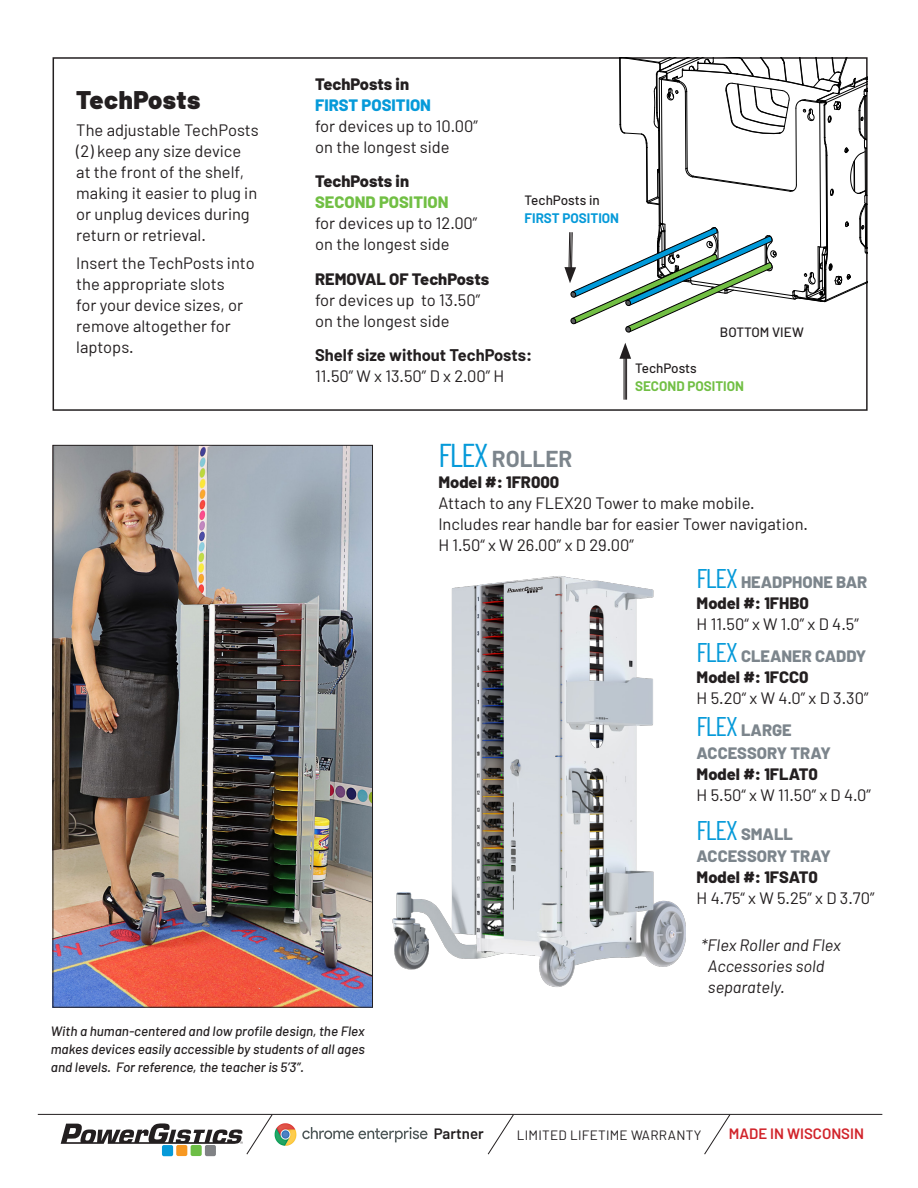
<style>
.page{position:relative;width:918px;height:1188px;background:#fff}
.page>*{position:absolute;margin:0;border:0;box-sizing:border-box;transform-origin:0 0}
.Tech_specs_body{font:900 25.5px "Barlow";letter-spacing:.02em;color:#231f20}
.t1{font:700 22.5px "Barlow";color:#7c858c}
.Tech_specs_body-2{font:16.5px/21px "Barlow";color:#231f20}
.t2{font:800 16.5px/22.5px "Barlow";color:#7c858c}
.Tech_specs_body-3{font:700 16.5px/21px "Barlow";color:#231f20}
.t3{font:italic 16.5px/21px "Barlow";color:#231f20}
.Tech_specs_body-4{font:800 16.5px/21px "Barlow";color:#069ad9}
.t4{font:800 16.5px "Barlow";color:#231f20}
.t5{font:600 15px "Barlow";color:#d1232a}
.t6{font:600 15px "Barlow";color:#231f20}
.t7{font:italic 500 13.5px/18px "Barlow";color:#231f20;text-align:justify}
.Tech_specs_body-5{font:700 13.5px/18px "Barlow";color:#069ad9}
.t8{font:13.5px "Barlow";letter-spacing:.02em;color:#231f20}
.Tech_specs_body-6{font:700 13.5px/18px "Barlow";color:#71bf44}
.Tech_specs_body-7{font:500 13.5px "Barlow";color:#231f20}
.s1{color:#231f20}
.s2{font-weight:800}
.s3{font-weight:800;color:#71bf44}
.s4{font-weight:400}
.s5{font-weight:500;color:#231f20}
.s6{font-family:"Barlow Condensed";font-weight:400;font-size:33px;color:#069ad9}
.s7{font-family:"Barlow Condensed";font-weight:400;font-size:27px;color:#069ad9}
</style>
<div class="page">
<img style="left:55px;top:447px;width:316px;height:559px">
<div style="left:176px;top:1145px;width:11px;height:11px;background:#f79822;border-radius:2px"></div>
<div style="left:191px;top:1145px;width:11px;height:11px;background:#6dbe46;border-radius:2px"></div>
<div style="left:205px;top:1145px;width:11px;height:11px;background:#808285;border-radius:2px"></div>
<div style="left:162px;top:1145px;width:11px;height:11px;background:#069ad9;border-radius:2px"></div>
<hr style="left:38px;top:1114px;width:844px;height:1px;background:#231f20">
<svg style="left:61px;top:1114px;width:212px;height:41px"></svg>
<svg style="left:487px;top:1114px;width:28px;height:41px"></svg>
<img style="left:274px;top:1123px;width:153px;height:22px">
<svg style="left:704px;top:1114px;width:27px;height:41px"></svg>
<hr style="left:624px;top:353px;width:1px;height:47px;background:#231f20">
<hr style="left:625px;top:353px;width:1px;height:47px;background:#231f20">
<hr style="left:626px;top:353px;width:1px;height:47px;background:#231f20">
<svg style="left:619px;top:343px;width:12px;height:16px"></svg>
<svg style="left:564px;top:57px;width:304px;height:276px"></svg>
<img style="left:392px;top:576px;width:294px;height:411px">
<p class="Tech_specs_body" style="left:76px;top:84px;width:126px">TechPosts</p>
<p class="Tech_specs_body-2" style="left:76px;top:120px;width:184px">The adjustable TechPosts (2) keep any size device at the front of the shelf, making it easier to plug in or unplug devices during return or retrieval.</p>
<p class="Tech_specs_body-2" style="left:76px;top:252px;width:180px">Insert the TechPosts into the appropriate slots<br>for your device sizes, or remove altogether for laptops.</p>
<p class="Tech_specs_body-4" style="left:315px;top:74px;width:117px"><span class="s1">TechPosts in<br></span>FIRST POSITION</p>
<p class="Tech_specs_body-2" style="left:315px;top:115px;width:164px">for devices up to 10.00” on the longest side</p>
<p class="Tech_specs_body-2" style="left:315px;top:171px;width:164px"><span class="s2">TechPosts in<br></span><span class="s3">SECOND POSITION<br></span>for devices up to 12.00” on the longest side</p>
<p class="Tech_specs_body-2" style="left:315px;top:268px;width:175px"><span class="s2">REMOVAL OF TechPosts </span>for devices up to 13.50” on the longest side</p>
<p class="Tech_specs_body-3" style="left:315px;top:345px;width:218px">Shelf size without TechPosts:<br><span class="s4">11.50” W x 13.50” D x 2.00” H</span></p>
<p class="Tech_specs_body-5" style="left:525px;top:191px;width:96px"><span class="s5">TechPosts in<br></span>FIRST POSITION</p>
<p class="Tech_specs_body-7" style="left:720px;top:324px;width:85px">BOTTOM VIEW</p>
<p class="Tech_specs_body-6" style="left:635px;top:359px;width:111px"><span class="s5">TechPosts<br></span>SECOND POSITION</p>
<p class="t1" style="left:438px;top:445px;width:136px"><span class="s6">FLEX</span>ROLLER</p>
<p class="t4" style="left:438px;top:472px;width:122px">Model #: 1FR000</p>
<p class="Tech_specs_body-2" style="left:438px;top:493px;width:371px">Attach to any FLEX20 Tower to make mobile.<br>Includes rear handle bar for easier Tower navigation.</p>
<p class="Tech_specs_body-2" style="left:438px;top:535px;width:197px">H 1.50“ x W 26.00” x D 29.00”</p>
<p class="t2" style="left:697px;top:570px;width:172px"><span class="s7">FLEX</span> HEADPHONE BAR</p>
<p class="Tech_specs_body-2" style="left:697px;top:592px;width:164px"><span class="s2">Model #: 1FHB0<br></span>H 11.50“ x W 1.0” x D 4.5”</p>
<p class="t2" style="left:697px;top:645px;width:171px"><span class="s7">FLEX</span> CLEANER CADDY</p>
<p class="Tech_specs_body-2" style="left:697px;top:666px;width:173px"><span class="s2">Model #: 1FCC0<br></span>H 5.20“ x W 4.0” x D 3.30”</p>
<p class="t2" style="left:697px;top:719px;width:136px"><span class="s7">FLEX</span> LARGE<br>ACCESSORY TRAY</p>
<p class="Tech_specs_body-2" style="left:697px;top:763px;width:176px"><span class="s2">Model #: 1FLAT0<br></span>H 5.50“ x W 11.50” x D 4.0”</p>
<p class="t2" style="left:697px;top:823px;width:136px"><span class="s7">FLEX</span> SMALL<br>ACCESSORY TRAY</p>
<p class="Tech_specs_body-2" style="left:697px;top:867px;width:179px"><span class="s2">Model #: 1FSAT0<br></span>H 4.75“ x W 5.25” x D 3.70”</p>
<p class="t3" style="left:708px;top:934px;width:134px;text-indent:-7px">*Flex Roller and Flex<br>Accessories sold separately.</p>
<p class="t7" style="left:51px;top:1022px;width:315px">With a human-centered and low profile design, the Flex makes devices easily accessible by students of all ages and levels. For reference, the teacher is 5’3”.</p>
<p class="t6" style="left:434px;top:1124px;width:51px">Partner</p>
<p class="t8" style="left:517px;top:1126px;width:186px">LIMITED LIFETIME WARRANTY</p>
<p class="t5" style="left:729px;top:1124px;width:137px">MADE IN WISCONSIN</p>
</div>
